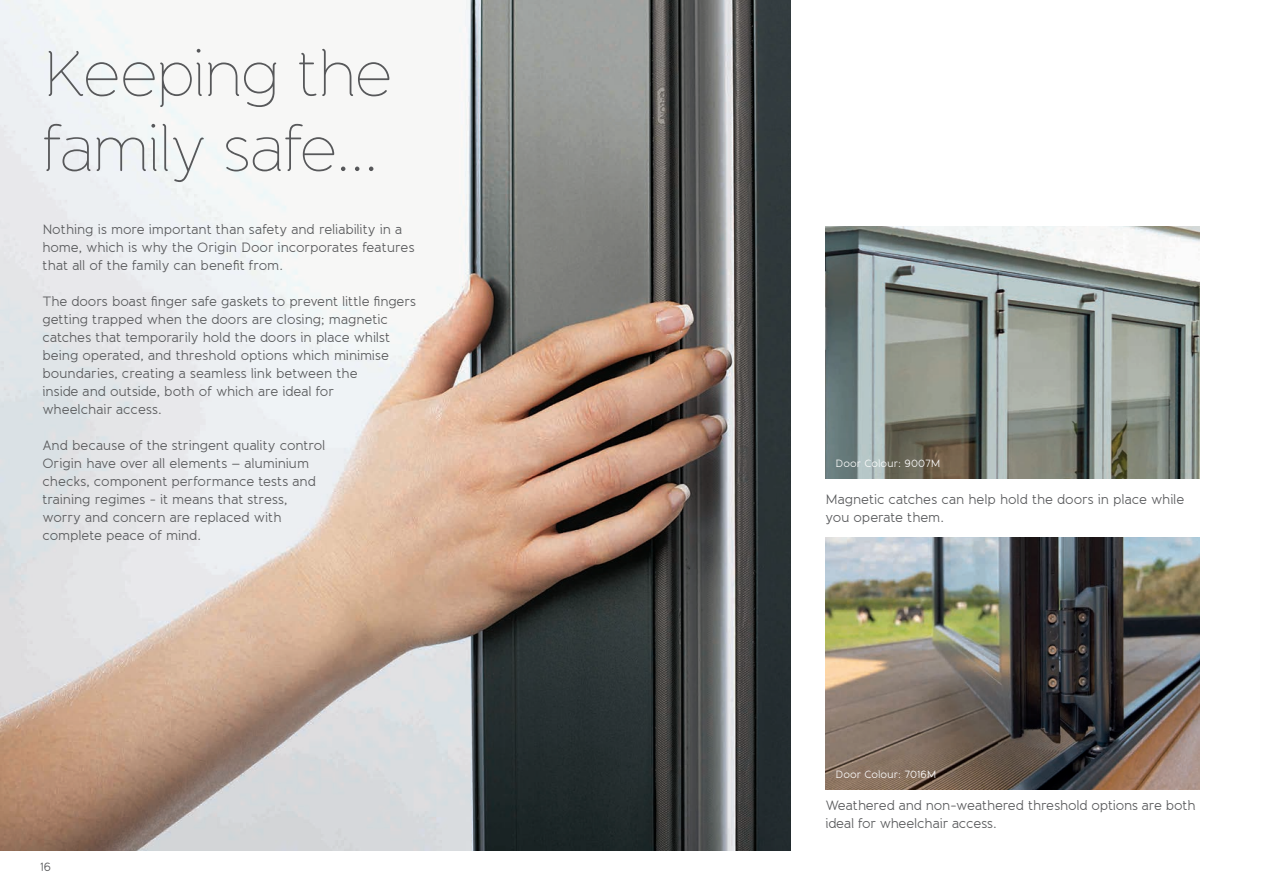
<style>
.page{position:relative;width:1263px;height:893px;background:#fff}
.page>*{position:absolute;margin:0;border:0;box-sizing:border-box;transform-origin:0 0}
.t1{font:100 64.5px/75px "Banda";letter-spacing:-.03em;color:#57585a}
.t2{font:13.5px/18px "Banda";letter-spacing:-.01em;color:#57585a}
.t3{font:12px "Banda";color:#57585a}
.t4{font:10.5px "Banda";letter-spacing:.01em;color:#fff}
</style>
<div class="page">
<img style="left:0;top:0;width:791px;height:850px">
<img style="left:826px;top:226px;width:373px;height:252px">
<img style="left:826px;top:537px;width:373px;height:252px">
<h1 class="t1" style="left:43px;top:37px;width:352px">Keeping the family safe...</h1>
<p class="t2" style="left:43px;top:220px;width:374px">Nothing is more important than safety and reliability in a home, which is why the Origin Door incorporates features that all of the family can benefit from.</p>
<p class="t2" style="left:43px;top:292px;width:375px">The doors boast finger safe gaskets to prevent little fingers getting trapped when the doors are closing; magnetic catches that temporarily hold the doors in place whilst being operated, and threshold options which minimise boundaries, creating a seamless link between the<br>inside and outside, both of which are ideal for<br>wheelchair access.</p>
<p class="t2" style="left:43px;top:436px;width:284px">And because of the stringent quality control Origin have over all elements – aluminium checks, component performance tests and training regimes - it means that stress, worry and concern are replaced with complete peace of mind.</p>
<p class="t3" style="left:40px;top:859px;width:12px">16</p>
<p class="t4" style="left:836px;top:457px;width:106px">Door Colour: 9007M</p>
<p class="t2" style="left:826px;top:490px;width:360px">Magnetic catches can help hold the doors in place while you operate them.</p>
<p class="t4" style="left:836px;top:767px;width:103px">Door Colour: 7016M</p>
<p class="t2" style="left:826px;top:796px;width:372px">Weathered and non-weathered threshold options are both ideal for wheelchair access.</p>
</div>
